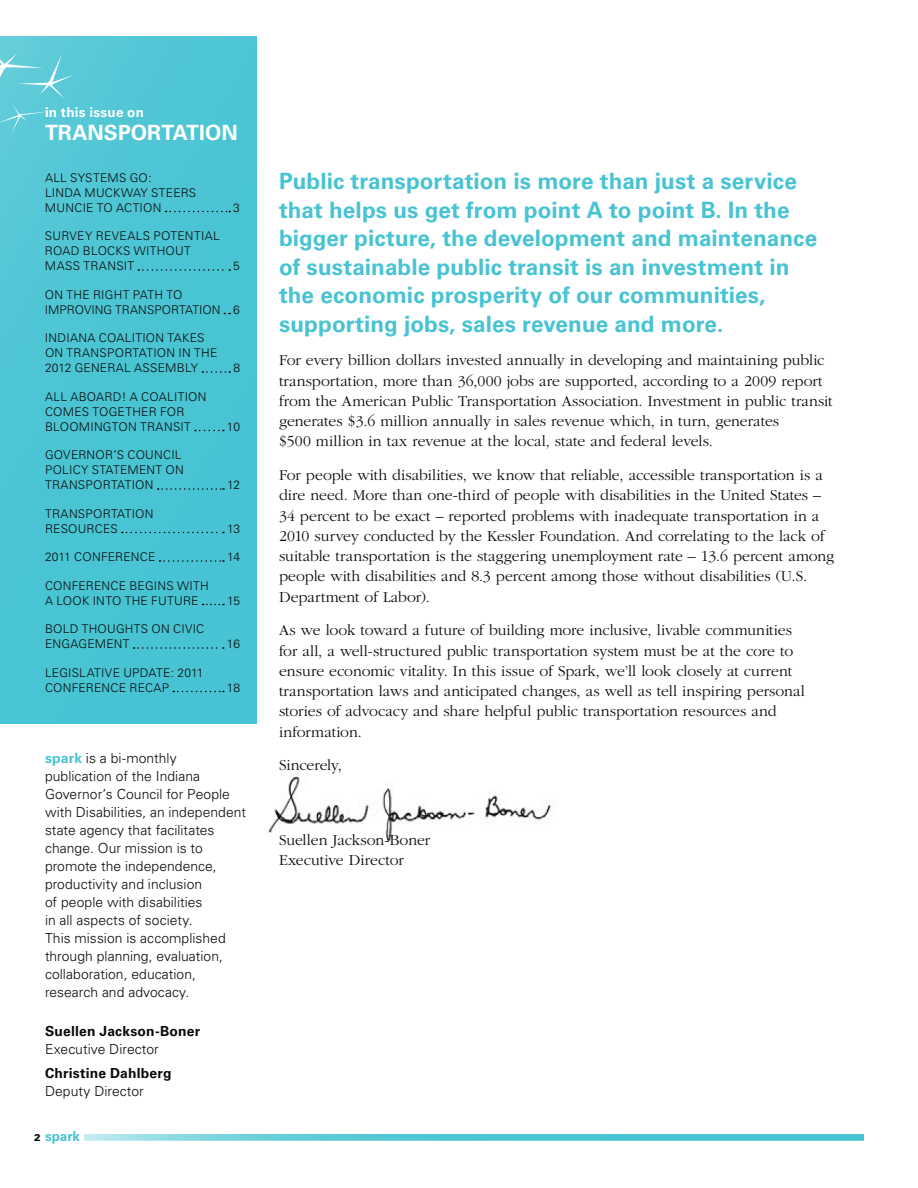
<style>
.page{position:relative;width:918px;height:1188px;background:#fff}
.page>*{position:absolute;margin:0;border:0;box-sizing:border-box;transform-origin:0 0}
.t1{font:700 22.5px/28.5px "Univers";letter-spacing:.005em;color:#47c3d3}
.t2{font:700 21px "Univers";letter-spacing:.005em;color:#fff}
.t3{font:300 15.75px/20.2px "Garamond";color:#0b0a0b}
.t4{font:300 13.8px/18px "Univers";letter-spacing:.005em;color:#0b0a0b}
.t5{font:700 13.8px "Univers";letter-spacing:.015em;color:#0b0a0b}
.t6{font:700 13.5px "Univers";letter-spacing:.02em;color:#fff}
.t7{font:700 13.5px "Univers";letter-spacing:-.005em;color:#47c3d3}
.t8{font:300 12px/15px "Univers";letter-spacing:.02em;color:#0b0a0b}
.t9{font:300 12px "Univers";letter-spacing:.05em;color:#0b0a0b}
.s1{font-weight:700;color:#47c3d3}
.s2{font-weight:900;font-size:9.75px;color:#0b0a0b}
</style>
<div class="page">
<div style="left:0;top:36px;width:256px;height:688px;background:#49c4d3"></div>
<svg style="left:0;top:54px;width:75px;height:80px"></svg>
<img style="left:268px;top:774px;width:283px;height:68px">
<svg style="left:166px;top:211px;width:64px;height:1px"></svg>
<svg style="left:138px;top:269px;width:92px;height:2px"></svg>
<svg style="left:202px;top:371px;width:28px;height:2px"></svg>
<svg style="left:195px;top:430px;width:29px;height:1px"></svg>
<svg style="left:158px;top:488px;width:66px;height:2px"></svg>
<svg style="left:122px;top:532px;width:102px;height:1px"></svg>
<svg style="left:160px;top:560px;width:64px;height:2px"></svg>
<svg style="left:203px;top:604px;width:21px;height:1px"></svg>
<svg style="left:134px;top:647px;width:90px;height:2px"></svg>
<svg style="left:173px;top:691px;width:51px;height:1px"></svg>
<svg style="left:84px;top:1134px;width:780px;height:7px;background:#62ccd9"></svg>
<p class="t6" style="left:45px;top:104px;width:100px">in this issue on</p>
<h2 class="t2" style="left:45px;top:120px;width:194px">TRANSPORTATION</h2>
<p class="t8" style="left:45px;top:170px;width:108px">ALL SYSTE MS GO :<br>LINDA</p>
<p class="t8" style="left:84px;top:185px;width:78px">MUCKWAY STEE</p>
<p class="t8" style="left:181px;top:185px;width:17px">RS</p>
<p class="t8" style="left:45px;top:200px;width:33px">MUNCIE</p>
<p class="t8" style="left:97px;top:200px;width:28px">TO ACTIO</p>
<p class="t8" style="left:153px;top:200px;width:10px">N</p>
<p class="t8" style="left:233px;top:200px;width:8px">3</p>
<p class="t8" style="left:45px;top:228px;width:117px">SURVEY REVEALS POTE</p>
<p class="t8" style="left:185px;top:228px;width:13px">NTIA</p>
<p class="t8" style="left:213px;top:228px;width:8px">L</p>
<p class="t8" style="left:45px;top:243px;width:12px">ROAD</p>
<p class="t8" style="left:45px;top:243px;width:145px;text-indent:38px">BLOC KS WIT HOUT<br>MASS TRANSIT</p>
<p class="t8" style="left:233px;top:258px;width:8px">5</p>
<p class="t8" style="left:45px;top:287px;width:96px">ON THE RIG HT PAT</p>
<p class="t8" style="left:45px;top:287px;width:137px;text-indent:109px">H TO<br>IMPROVING TRANSPO RTATIO</p>
<p class="t8" style="left:212px;top:302px;width:30px">N 6</p>
<p class="t8" style="left:45px;top:330px;width:16px">INDIA</p>
<p class="t8" style="left:78px;top:330px;width:30px">NA COA</p>
<p class="t8" style="left:125px;top:330px;width:9px">LITIO</p>
<p class="t8" style="left:156px;top:330px;width:51px">N TAKES</p>
<p class="t9" style="left:45px;top:346px;width:90px">ON TRANSPO RTATIO</p>
<p class="t8" style="left:45px;top:345px;width:172px;text-indent:122px">N IN THE<br>2012 GENERAL ASSEMBLY</p>
<p class="t8" style="left:233px;top:360px;width:8px">8</p>
<p class="t8" style="left:45px;top:389px;width:106px">ALL ABOA RD! A COA</p>
<p class="t8" style="left:167px;top:389px;width:9px">LITIO</p>
<p class="t8" style="left:198px;top:389px;width:10px">N</p>
<p class="t8" style="left:45px;top:404px;width:57px">CO MES TOGET</p>
<p class="t8" style="left:132px;top:404px;width:54px">HER FOR</p>
<p class="t8" style="left:45px;top:419px;width:20px">BLOO</p>
<p class="t8" style="left:79px;top:419px;width:28px">MINGTO</p>
<p class="t8" style="left:128px;top:419px;width:54px">N TRANSIT</p>
<p class="t8" style="left:227px;top:419px;width:15px">10</p>
<p class="t8" style="left:45px;top:447px;width:138px">GOVERNOR’S COUNCI L<br>PO LIC Y STATE</p>
<p class="t8" style="left:128px;top:462px;width:58px">MENT ON</p>
<p class="t8" style="left:45px;top:477px;width:70px">TRANSPO RTATIO</p>
<p class="t8" style="left:145px;top:477px;width:10px">N</p>
<p class="t8" style="left:227px;top:477px;width:14px">12</p>
<p class="t8" style="left:45px;top:506px;width:70px">TRANSPO RTATIO</p>
<p class="t8" style="left:145px;top:506px;width:10px">N</p>
<p class="t8" style="left:45px;top:521px;width:74px">RESO URCES</p>
<p class="t8" style="left:227px;top:521px;width:15px">13</p>
<p class="t8" style="left:45px;top:549px;width:103px">2011 CONFERENCE</p>
<p class="t8" style="left:227px;top:549px;width:14px">14</p>
<p class="t8" style="left:45px;top:578px;width:70px">CO NFERENCE</p>
<p class="t8" style="left:129px;top:578px;width:11px">BEGI</p>
<p class="t8" style="left:157px;top:578px;width:53px">NS WIT H</p>
<p class="t8" style="left:45px;top:593px;width:23px">A LOO</p>
<p class="t8" style="left:82px;top:593px;width:116px">K I NTO THE FUTURE</p>
<p class="t8" style="left:227px;top:593px;width:14px">15</p>
<p class="t8" style="left:45px;top:621px;width:150px">BOLD THOUGHTS ON CIVIC<br>ENGAGE</p>
<p class="t8" style="left:95px;top:636px;width:34px">MENT</p>
<p class="t8" style="left:227px;top:636px;width:15px">16</p>
<p class="t8" style="left:45px;top:665px;width:10px">LEGI</p>
<p class="t8" style="left:72px;top:665px;width:19px">SLATI</p>
<p class="t8" style="left:105px;top:665px;width:30px">VE UPDATE</p>
<p class="t8" style="left:171px;top:665px;width:34px">: 2011</p>
<p class="t8" style="left:45px;top:680px;width:102px">CO NFERENCE RECAP</p>
<p class="t8" style="left:227px;top:680px;width:15px">18</p>
<p class="t4" style="left:45px;top:750px;width:202px"><span class="s1">spark</span> IS A BI-MONTHLY<br>PUBLICATION OF THE INDIANA<br>GOVERNOR’S COUNCIL FOR PEOPLE<br>WITH DISABILITIES, AN INDEPENDENT<br>STATE AGENCY THAT FACILITATES<br>CHANGE. OUR MISSION IS TO<br>PROMOTE THE INDEPENDENCE,<br>PRODUCTIVITY AND INCLUSION<br>OF PEOPLE WITH DISABILITIES<br>IN ALL ASPECTS OF SOCIETY.<br>THIS MISSION IS ACCOMPLISHED<br>THROUGH PLANNING, EVALUATION,<br>COLLABORATION, EDUCATION,<br>RESEARCH AND ADVOCACY.</p>
<p class="t5" style="left:45px;top:1023px;width:157px">Suellen Jackson-Boner</p>
<p class="t4" style="left:45px;top:1040px;width:115px">EXECUTIVE DIRECTOR</p>
<p class="t5" style="left:45px;top:1065px;width:128px">Christine Dahlberg</p>
<p class="t4" style="left:45px;top:1082px;width:100px">DEPUTY DIRECTOR</p>
<p class="t7" style="left:34px;top:1128px;width:47px"><span class="s2">2</span> spark</p>
<p class="t1" style="left:279px;top:167px;width:540px">Public transportation is more than just a service that helps us get from point A to point B. In the bigger picture, the development and maintenance of sustainable public transit is an investment in the economic prosperity of our communities, supporting jobs, sales revenue and more.</p>
<p class="t3" style="left:279px;top:350px;width:555px">For every billion dollars invested annually in developing and maintaining public transportation, more than 36,000 jobs are supported, according to a 2009 report from the American Public Transportation Association. Investment in public transit generates $3.6 million annually in sales revenue which, in turn, generates<br>$500 million in tax revenue at the local, state and federal levels.</p>
<p class="t3" style="left:279px;top:465px;width:557px">For people with disabilities, we know that reliable, accessible transportation is a dire need. More than one-third of people with disabilities in the United States – 34 percent to be exact – reported problems with inadequate transportation in a 2010 survey conducted by the Kessler Foundation. And correlating to the lack of suitable transportation is the staggering unemployment rate – 13.6 percent among people with disabilities and 8.3 percent among those without disabilities (U.S.<br>Department of Labor).</p>
<p class="t3" style="left:279px;top:621px;width:527px">As we look toward a future of building more inclusive, livable communities for all, a well-structured public transportation system must be at the core to ensure economic vitality. In this issue of Spark, we’ll look closely at current transportation laws and anticipated changes, as well as tell inspiring personal stories of advocacy and share helpful public transportation resources and information.</p>
<p class="t3" style="left:279px;top:756px;width:64px">Sincerely,</p>
<p class="t3" style="left:279px;top:830px;width:153px">Suellen Jackson-Boner<br>Executive Director</p>
</div>
